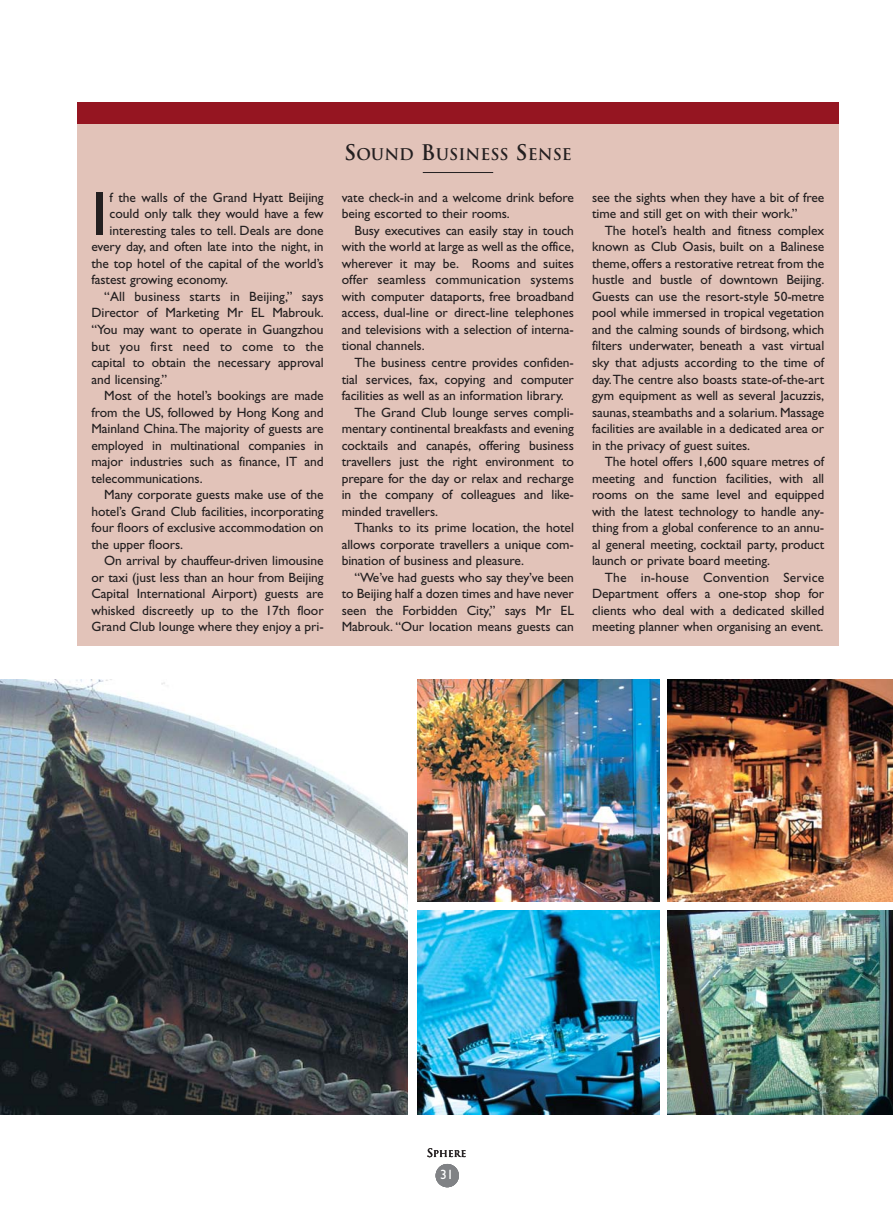
<style>
.page{position:relative;width:893px;height:1212px;background:#fff}
.page>*{position:absolute;margin:0;border:0;box-sizing:border-box;transform-origin:0 0}
.t1{font:61.8px "Gill Sans";color:#231f20}
.t2{font:700 15.75px "Trajan";color:#231f20}
.t3{font:13.5px/16.5px "Gill Sans";letter-spacing:-.005em;color:#231f20;text-align:justify}
.t4{font:13.5px "Gill Sans";letter-spacing:.015em;color:#231f20}
.t5{font:13.5px "Gill Sans";color:#fff}
.t6{font:9px "Trajan";letter-spacing:.025em;color:#231f20}
.s1{font-size:21px}
.s2{font-size:11.25px}
</style>
<div class="page">
<img style="left:0;top:102px;width:893px;height:1086px">
<h1 class="t1" style="left:91px;top:193px;width:17px">I</h1>
<p class="t3" style="left:110px;top:191px;width:215px">f the walls of the Grand Hyatt Beijing</p>
<p class="t3" style="left:110px;top:207px;width:215px">could only talk they would have a few</p>
<p class="t3" style="left:110px;top:224px;width:216px">interesting tales to tell. Deals are done</p>
<p class="t3" style="left:91px;top:240px;width:234px">every day, and often late into the night, in</p>
<p class="t3" style="left:91px;top:257px;width:234px">the top hotel of the capital of the world’s</p>
<p class="t3" style="left:91px;top:273px;width:138px">fastest growing economy.</p>
<p class="t3" style="left:104px;top:290px;width:221px">“All business starts in Beijing,” says</p>
<p class="t3" style="left:91px;top:306px;width:234px">Director of Marketing Mr EL Mabrouk.</p>
<p class="t3" style="left:91px;top:323px;width:234px">“You may want to operate in Guangzhou</p>
<p class="t4" style="left:91px;top:341px;width:234px">but you first need to come to the</p>
<p class="t3" style="left:91px;top:356px;width:234px">capital to obtain the necessary approval</p>
<p class="t3" style="left:91px;top:372px;width:77px">and licensing.”</p>
<p class="t3" style="left:104px;top:389px;width:221px">Most of the hotel’s bookings are made</p>
<p class="t3" style="left:91px;top:405px;width:234px">from the US, followed by Hong Kong and</p>
<p class="t3" style="left:91px;top:422px;width:234px">Mainland China.The majority of guests are</p>
<p class="t3" style="left:91px;top:438px;width:234px">employed in multinational companies in</p>
<p class="t3" style="left:91px;top:455px;width:234px">major industries such as finance, IT and</p>
<p class="t3" style="left:91px;top:471px;width:113px">telecommunications.</p>
<p class="t3" style="left:104px;top:488px;width:221px">Many corporate guests make use of the</p>
<p class="t3" style="left:91px;top:504px;width:234px">hotel’s Grand Club facilities, incorporating</p>
<p class="t3" style="left:91px;top:521px;width:234px">four floors of exclusive accommodation on</p>
<p class="t3" style="left:91px;top:537px;width:93px">the upper floors.</p>
<p class="t3" style="left:104px;top:554px;width:221px">On arrival by chauffeur-driven limousine</p>
<p class="t3" style="left:91px;top:570px;width:234px">or taxi (just less than an hour from Beijing</p>
<p class="t3" style="left:91px;top:587px;width:234px">Capital International Airport) guests are</p>
<p class="t3" style="left:91px;top:603px;width:234px">whisked discreetly up to the 17th floor</p>
<p class="t3" style="left:91px;top:620px;width:234px">Grand Club lounge where they enjoy a pri-</p>
<p class="t2" style="left:344px;top:145px;width:229px"><span class="s1">S</span>OUND <span class="s1">B</span>USINESS <span class="s1">S</span>ENSE</p>
<p class="t3" style="left:342px;top:191px;width:234px">vate check-in and a welcome drink before being escorted to their rooms.</p>
<p class="t3" style="left:342px;top:224px;width:234px;text-indent:13px">Busy executives can easily stay in touch with the world at large as well as the office, wherever it may be. Rooms and suites offer seamless communication systems with computer dataports, free broadband access, dual-line or direct-line telephones and televisions with a selection of interna&shy;tional channels.</p>
<p class="t3" style="left:354px;top:356px;width:221px">The business centre provides confiden-</p>
<p class="t3" style="left:342px;top:372px;width:234px">tial services, fax, copying and computer</p>
<p class="t3" style="left:342px;top:389px;width:223px">facilities as well as an information library.</p>
<p class="t3" style="left:354px;top:405px;width:221px">The Grand Club lounge serves compli-</p>
<p class="t3" style="left:342px;top:422px;width:234px">mentary continental breakfasts and evening</p>
<p class="t3" style="left:342px;top:438px;width:234px">cocktails and canapés, offering business</p>
<p class="t3" style="left:342px;top:455px;width:234px">travellers just the right environment to</p>
<p class="t3" style="left:342px;top:471px;width:234px">prepare for the day or relax and recharge</p>
<p class="t3" style="left:342px;top:488px;width:234px">in the company of colleagues and like-</p>
<p class="t3" style="left:342px;top:504px;width:98px">minded travellers.</p>
<p class="t3" style="left:354px;top:521px;width:221px">Thanks to its prime location, the hotel</p>
<p class="t3" style="left:342px;top:537px;width:234px">allows corporate travellers a unique com-</p>
<p class="t3" style="left:342px;top:554px;width:184px">bination of business and pleasure.</p>
<p class="t3" style="left:354px;top:570px;width:221px">“We’ve had guests who say they’ve been</p>
<p class="t3" style="left:342px;top:587px;width:234px">to Beijing half a dozen times and have never</p>
<p class="t3" style="left:342px;top:603px;width:234px">seen the Forbidden City,” says Mr EL</p>
<p class="t3" style="left:342px;top:620px;width:234px">Mabrouk. “Our location means guests can</p>
<p class="t3" style="left:592px;top:191px;width:234px">see the sights when they have a bit of free time and still get on with their work.”</p>
<p class="t3" style="left:592px;top:224px;width:234px;text-indent:13px">The hotel’s health and fitness complex known as Club Oasis, built on a Balinese theme, offers a restorative retreat from the hustle and bustle of downtown Beijing.<br>Guests can use the resort-style 50-metre pool while immersed in tropical vegetation and the calming sounds of birdsong, which filters underwater, beneath a vast virtual sky that adjusts according to the time of day.The centre also boasts state-of-the-art gym equipment as well as several Jacuzzis, saunas, steambaths and a solarium. Massage facilities are available in a dedicated area or in the privacy of guest suites.</p>
<p class="t3" style="left:592px;top:455px;width:234px;text-indent:13px">The hotel offers 1,600 square metres of meeting and function facilities, with all rooms on the same level and equipped with the latest technology to handle any&shy;thing from a global conference to an annu&shy;al general meeting, cocktail party, product launch or private board meeting.</p>
<p class="t3" style="left:592px;top:570px;width:234px;text-indent:13px">The in-house Convention Service Department offers a one-stop shop for clients who deal with a dedicated skilled meeting planner when organising an event.</p>
<p class="t6" style="left:427px;top:1148px;width:41px"><span class="s2">S</span>PHERE</p>
<p class="t5" style="left:439px;top:1169px;width:16px">122331</p>
</div>
